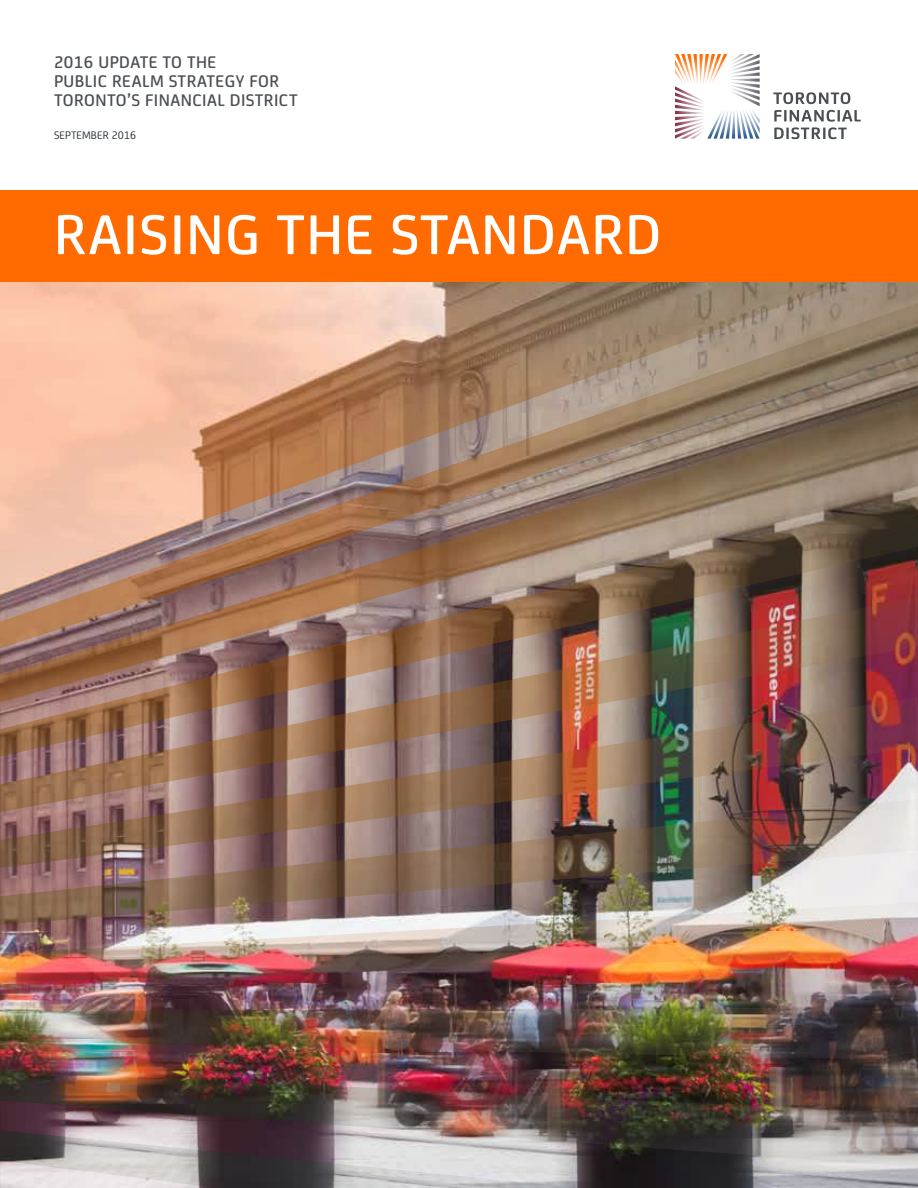
<style>
.page{position:relative;width:918px;height:1188px;background:#fff}
.page>*{position:absolute;margin:0;border:0;box-sizing:border-box;transform-origin:0 0}
.t1{font:500 60px "FS Joey";letter-spacing:.025em;color:#fff}
.t2{font:500 18px/19.5px "FS Joey";letter-spacing:.025em;color:#4b4f54}
.t3{font:11.7px "FS Joey";letter-spacing:.01em;color:#1e252b}
</style>
<div class="page">
<svg style="left:675px;top:54px;width:85px;height:85px"></svg>
<svg style="left:773px;top:92px;width:77px;height:12px"></svg>
<svg style="left:774px;top:110px;width:87px;height:29px"></svg>
<div style="left:0;top:190px;width:918px;height:93px;background:#ff6b00"></div>
<img style="left:0;top:283px;width:918px;height:905px">
<p class="t2" style="left:54px;top:51px;width:245px">2016 UPDATE TO THE<br>PUBLIC REALM STRATEGY FOR<br>TORONTO’S FINANCIAL DISTRICT</p>
<p class="t3" style="left:54px;top:127px;width:84px">SEPTEMBER 2016</p>
<h1 class="t1" style="left:54px;top:191px;width:609px">RAISING THE STANDARD</h1>
</div>
